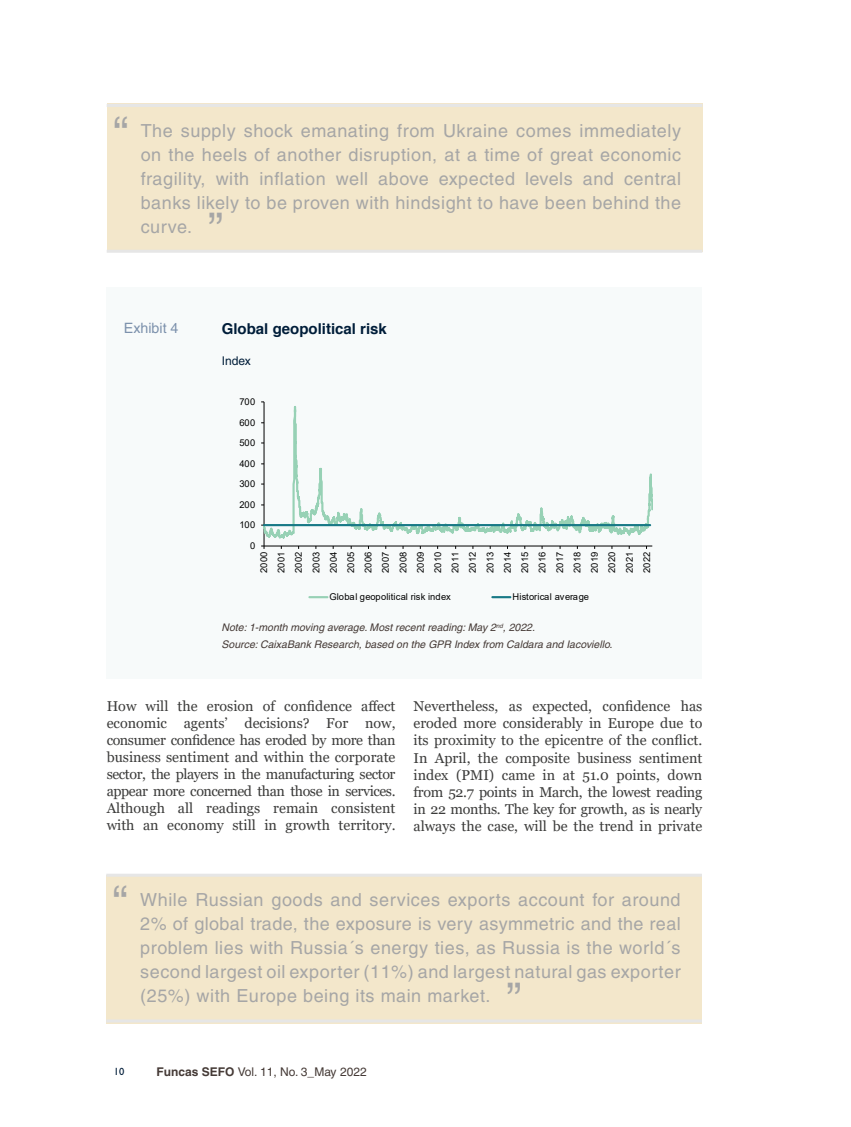
<style>
.page{position:relative;width:851px;height:1127px;background:#fff}
.page>*{position:absolute;margin:0;border:0;box-sizing:border-box;transform-origin:0 0}
.t1{font:45px "Helvetica";color:#a6a6a6}
.t2{font:18px/24px "Helvetica";letter-spacing:.03em;color:#a6a6a6;text-align:justify}
.t3{font:700 15px "Helvetica";color:#001d39}
.t4{font:14.25px/17.1px "Georgia";color:#3c3c3b;text-align:justify}
.t5{font:14.25px "Helvetica";color:#7c91ac}
.t6{font:12px "Helvetica";color:#453a36}
.t7{font:12px "Helvetica";color:#001d39}
.t8{font:italic 10.5px/16.8px "Helvetica";color:#453a36}
.t9{font:500 10.5px "Gill Sans MT Std";color:#001d39}
.t10{font:9.3px/17.4px "Arial";letter-spacing:-.02em;color:#000;text-align:justify}
.t11{font:9.3px "Arial";letter-spacing:.01em;color:#000}
.s1{font-family:"Helvetica CE";font-weight:700}
</style>
<div class="page">
<div style="left:107px;top:103px;width:595px;height:149px;background:#f3e7cb"></div>
<hr style="left:107px;top:104px;width:595px;height:3px;background:#e6e6e6">
<hr style="left:107px;top:250px;width:595px;height:3px;background:#e6e6e6">
<div style="left:106px;top:287px;width:595px;height:391px;background:#f7fafa"></div>
<hr style="left:263px;top:402px;width:1px;height:144px;background:#000">
<hr style="left:264px;top:546px;width:388px;height:1px;background:#000">
<svg style="left:263px;top:405px;width:389px;height:137px"></svg>
<svg style="left:261px;top:523px;width:391px;height:4px"></svg>
<svg style="left:309px;top:596px;width:18px;height:2px"></svg>
<svg style="left:492px;top:596px;width:18px;height:2px"></svg>
<div style="left:106px;top:875px;width:595px;height:148px;background:#f3e7cb"></div>
<hr style="left:106px;top:874px;width:595px;height:3px;background:#e6e6e6">
<hr style="left:106px;top:1019px;width:595px;height:3px;background:#e6e6e6">
<h1 class="t1" style="left:113px;top:107px;width:16px">“</h1>
<p class="t2" style="left:141px;top:118px;width:542px">The supply shock emanating from Ukraine comes immediately on the heels of another disruption, at a time of great economic fragility, with inflation well above expected levels and central banks likely to be proven with hindsight to have been behind the curve.</p>
<h1 class="t1" style="left:208px;top:203px;width:16px">”</h1>
<p class="t5" style="left:124px;top:319px;width:56px">Exhibit 4</p>
<p class="t3" style="left:222px;top:319px;width:167px">Global geopolitical risk</p>
<p class="t7" style="left:222px;top:354px;width:30px">Index</p>
<p class="t10" style="left:239px;top:393px;width:17px">700</p>
<p class="t10" style="left:239px;top:414px;width:17px">600</p>
<p class="t10" style="left:239px;top:434px;width:17px">500</p>
<p class="t10" style="left:239px;top:455px;width:17px">400</p>
<p class="t10" style="left:239px;top:475px;width:17px">300</p>
<p class="t10" style="left:239px;top:496px;width:17px">200</p>
<p class="t10" style="left:239px;top:516px;width:17px">100</p>
<p class="t10" style="left:250px;top:537px;width:7px">0</p>
<p class="t10" style="left:255px;top:573px;width:23px;rotate:-90deg">2000<br>2001<br>2002<br>2003<br>2004<br>2005<br>2006<br>2007<br>2008<br>2009<br>2010<br>2011<br>2012<br>2013<br>2014<br>2015<br>2016<br>2017<br>2018<br>2019<br>2020<br>2021<br>2022</p>
<p class="t11" style="left:329px;top:590px;width:123px">Global geopolitical risk index</p>
<p class="t11" style="left:512px;top:590px;width:78px">Historical average</p>
<p class="t8" style="left:221px;top:619px;width:392px">Note: 1-month moving average. Most recent reading: May 2<sup>nd</sup>, 2022.<br>Source: CaixaBank Research, based on the GPR Index from Caldara and Iacoviello.</p>
<p class="t4" style="left:107px;top:697px;width:290px">How will the erosion of confidence affect economic agents’ decisions? For now, consumer confidence has eroded by more than business sentiment and within the corporate sector, the players in the manufacturing sector appear more concerned than those in services.<br>Although all readings remain consistent with an economy still in growth territory.</p>
<p class="t4" style="left:413px;top:698px;width:290px">Nevertheless, as expected, confidence has eroded more considerably in Europe due to its proximity to the epicentre of the conflict.<br>In April, the composite business sentiment index (PMI) came in at 51.0 points, down from 52.7 points in March, the lowest reading in 22 months. The key for growth, as is nearly always the case, will be the trend in private</p>
<h1 class="t1" style="left:113px;top:876px;width:16px">“</h1>
<p class="t2" style="left:140px;top:888px;width:542px">While Russian goods and services exports account for around 2% of global trade, the exposure is very asymmetric and the real problem lies with Russia´s energy ties, as Russia is the world´s second largest oil exporter (11%) and largest natural gas exporter (25%) with Europe being its main market.</p>
<h1 class="t1" style="left:506px;top:972px;width:16px">”</h1>
<p class="t9" style="left:114px;top:1065px;width:12px">10</p>
<p class="t6" style="left:156px;top:1064px;width:212px"><span class="s1">Funcas SEFO</span> Vol. 11, No. 3_May 2022</p>
</div>
